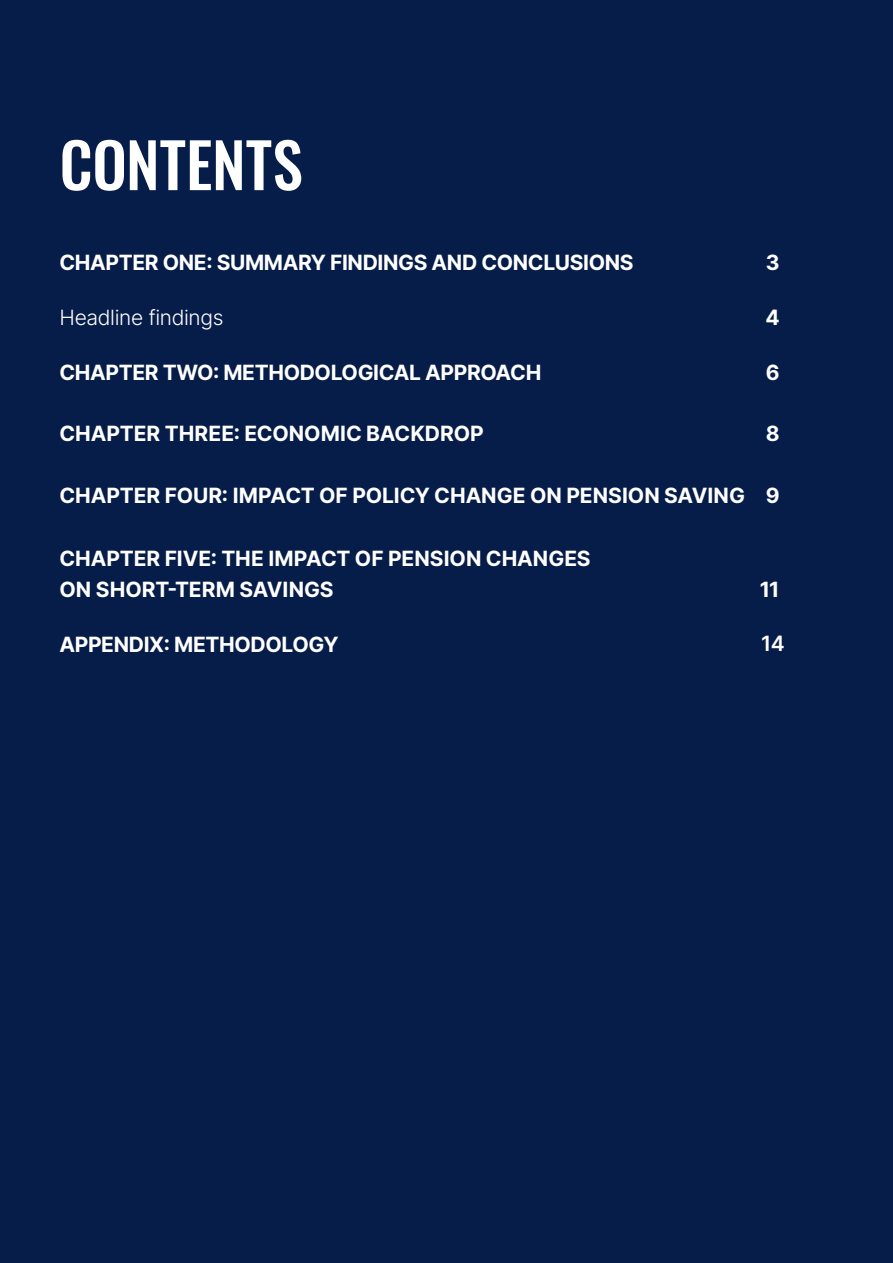
<style>
.page{position:relative;width:893px;height:1263px;background:#071d49}
.page>*{position:absolute;margin:0;border:0;box-sizing:border-box;transform-origin:0 0}
.t1{font:500 61.5px "Oswald";color:#fff}
.t2{font:700 21px/31.5px "Inter";color:#fff}
.t3{font:700 21px "Inter";letter-spacing:-.02em;color:#fff}
.t4{font:300 21px "Inter";letter-spacing:-.02em;color:#fff}
.t5{font:600 21px "Inter";color:#fff}
</style>
<div class="page">
<p class="t1" style="left:60px;top:133px;width:245px">CONTENTS</p>
<p class="t3" style="left:60px;top:247px;width:575px">CHAPTER ONE: SUMMARY FINDINGS AND CONCLUSIONS</p>
<p class="t3" style="left:766px;top:247px;width:15px">3</p>
<p class="t4" style="left:60px;top:302px;width:165px">Headline findings</p>
<p class="t3" style="left:765px;top:302px;width:16px">4</p>
<p class="t3" style="left:60px;top:357px;width:483px">CHAPTER TWO: METHODOLOGICAL APPROACH</p>
<p class="t3" style="left:766px;top:357px;width:15px">6</p>
<p class="t2" style="left:60px;top:417px;width:426px">CHAPTER THREE: ECONOMIC BACKDROP</p>
<p class="t3" style="left:766px;top:418px;width:15px">8</p>
<p class="t2" style="left:60px;top:479px;width:721px">CHAPTER FOUR: IMPACT OF POLICY CHANGE ON PENSION SAVING 9</p>
<p class="t2" style="left:60px;top:542px;width:533px">CHAPTER FIVE: THE IMPACT OF PENSION CHANGES<br>ON SHORT-TERM SAVINGS</p>
<p class="t3" style="left:760px;top:574px;width:21px">11</p>
<p class="t3" style="left:60px;top:629px;width:281px">APPENDIX: METHODOLOGY</p>
<p class="t5" style="left:761px;top:628px;width:25px">14</p>
</div>
